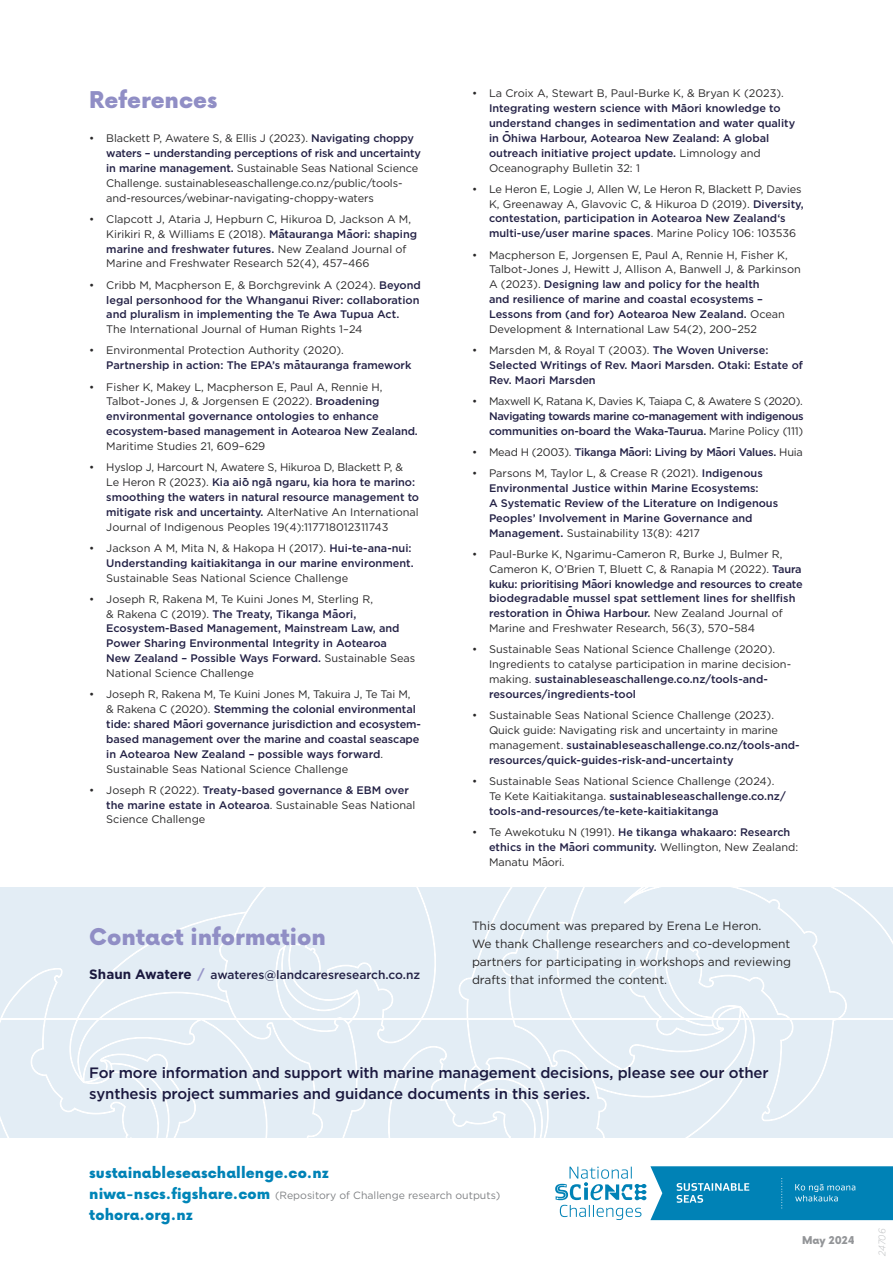
<style>
.page{position:relative;width:893px;height:1263px;background:#fff}
.page>*{position:absolute;margin:0;border:0;box-sizing:border-box;transform-origin:0 0}
.t1{font:900 22.5px "Now";color:#908ec5}
.t2{font:500 15px/21px "Gotham";letter-spacing:-.01em;color:#1b193f}
.t3{font:900 14.55px "Now";letter-spacing:.01em;color:#0082b6}
.t4{font:12px/18px "Gotham";color:#292829}
.t5{font:500 12px "Gotham";color:#232145}
.t6{font:10.95px/14.9px "Gotham";color:#292829}
.t7{font:500 10.95px/14.9px "Gotham";color:#232145}
.t8{font:500 10.95px/14.9px "Gotham";letter-spacing:-.03em;color:#232145}
.t9{font:500 10.95px "Gotham";letter-spacing:-.02em;color:#232145}
.t10{font:10.95px "Gotham";letter-spacing:-.025em;color:#292829}
.t11{font:10.5px "Gotham";color:#808285}
.t12{font:900 10.5px "Now";color:#939598}
.t13{font:italic 300 9.6px "Gotham";color:#bcbec0;scale:.92 1}
.s1{font-weight:500;color:#232145}
.s2{font-weight:400;color:#292829}
.s3{font-weight:700;font-size:13.5px;color:#1b193f}
.s4{font-weight:700;font-size:13.5px;color:#9694c8}
.s5{font-family:"Now";font-weight:900;font-size:14.55px;color:#0086b8}
</style>
<div class="page">
<svg style="left:555px;top:1166px;width:338px;height:54px"></svg>
<div style="left:0;top:887px;width:893px;height:251px;background:#e3edf5"></div>
<h1 class="t1" style="left:89px;top:84px;width:129px">References</h1>
<p class="t6" style="left:106px;top:131px;width:316px;text-indent:-17px">• Blackett P, Awatere S, &amp; Ellis J (2023). <span class="s1">Navigating choppy waters – understanding perceptions of risk and uncertainty in marine management.</span> Sustainable Seas National Science Challenge. sustainableseaschallenge.co.nz/public/tools&shy;and-resources/webinar-navigating-choppy-waters</p>
<p class="t6" style="left:106px;top:211px;width:312px;text-indent:-17px">• Clapcott J, Ataria J, Hepburn C, Hikuroa D, Jackson A M, Kirikiri R, &amp; Williams E (2018). <span class="s1">Ma</span><sup>-</sup><span class="s1">tauranga Ma</span><sup>-</sup><span class="s1">ori: shaping marine and freshwater futures.</span> New Zealand Journal of Marine and Freshwater Research 52(4), 457–466</p>
<p class="t7" style="left:106px;top:277px;width:316px;text-indent:-17px"><span class="s2">• Cribb M, Macpherson E, &amp; Borchgrevink A (2024).</span> Beyond legal personhood for the Whanganui River: collaboration and pluralism in implementing the Te Awa Tupua Act.</p>
<p class="t6" style="left:106px;top:322px;width:258px">The International Journal of Human Rights 1–24</p>
<p class="t6" style="left:89px;top:343px;width:256px">• Environmental Protection Authority (2020).</p>
<p class="t7" style="left:106px;top:358px;width:307px">Partnership in action: The EPA’s matauranga framework</p>
<p class="t7" style="left:295px;top:353px;width:6px">-</p>
<p class="t7" style="left:106px;top:379px;width:313px;text-indent:-17px"><span class="s2">• Fisher K, Makey L, Macpherson E, Paul A, Rennie H, Talbot-Jones J, &amp; Jorgensen E (2022).</span> Broadening environmental governance ontologies to enhance ecosystem-based management in Aotearoa New Zealand.</p>
<p class="t6" style="left:106px;top:438px;width:161px">Maritime Studies 21, 609–629</p>
<p class="t6" style="left:106px;top:460px;width:314px;text-indent:-17px">• Hyslop J, Harcourt N, Awatere S, Hikuroa D, Blackett P, &amp;<br>Le Heron R (2023). <span class="s1">Kia aio</span><sup>-</sup> <span class="s1">nga</span><sup>-</sup> <span class="s1">ngaru, kia hora te marino: smoothing the waters in natural resource management to mitigate risk and uncertainty.</span> AlterNative An International Journal of Indigenous Peoples 19(4):117718012311743</p>
<p class="t7" style="left:89px;top:540px;width:326px;text-align:right"><span class="s2">• Jackson A M, Mita N, &amp; Hakopa H (2017).</span> Hui-te-ana-nui:<br>Understanding kaitiakitanga in our marine environment.</p>
<p class="t6" style="left:106px;top:570px;width:244px">Sustainable Seas National Science Challenge</p>
<p class="t7" style="left:106px;top:591px;width:311px;text-indent:-17px"><span class="s2">• Joseph R, Rakena M, Te Kuini Jones M, Sterling R,<br>&amp; Rakena C (2019).</span> The Treaty, Tikanga Ma-ori, Ecosystem-Based Management, Mainstream Law, and Power Sharing Environmental Integrity in Aotearoa<br>New Zealand – Possible Ways Forward. <span class="s2">Sustainable Seas National Science Challenge</span></p>
<p class="t7" style="left:106px;top:687px;width:316px;text-indent:-17px"><span class="s2">• Joseph R, Rakena M, Te Kuini Jones M, Takuira J, Te Tai M,<br>&amp; Rakena C (2020).</span> Stemming the colonial environmental tide: shared Ma-ori governance jurisdiction and ecosystem&shy;based management over the marine and coastal seascape in Aotearoa New Zealand – possible ways forward<span class="s2">.<br>Sustainable Seas National Science Challenge</span></p>
<p class="t6" style="left:106px;top:782px;width:311px;text-indent:-17px">• Joseph R (2022). <span class="s1">Treaty-based governance &amp; EBM over the marine estate in Aotearoa</span>. Sustainable Seas National<br>Science Challenge</p>
<h1 class="t1" style="left:89px;top:921px;width:238px">Contact information</h1>
<p class="t5" style="left:89px;top:967px;width:332px"><span class="s3">Shaun Awatere</span> <span class="s4">/</span> awateres@landcaresresearch.co.nz</p>
<p class="t6" style="left:472px;top:86px;width:313px">• La Croix A, Stewart B, Paul-Burke K, &amp; Bryan K (2023).</p>
<p class="t7" style="left:489px;top:101px;width:308px">Integrating western science with Ma-ori knowledge to understand changes in sedimentation and water quality in Ohiwa Harbour, Aotearoa New Zealand: A global</p>
<p class="t7" style="left:489px;top:120px;width:273px;line-height:21.9px;text-indent:16px">-<br>outreach initiative project update. <span class="s2">Limnology and</span></p>
<p class="t6" style="left:489px;top:160px;width:152px">Oceanography Bulletin 32: 1</p>
<p class="t6" style="left:489px;top:181px;width:316px;text-indent:-17px">• Le Heron E, Logie J, Allen W, Le Heron R, Blackett P, Davies K, Greenaway A, Glavovic C, &amp; Hikuroa D (2019). <span class="s1">Diversity, contestation, participation in Aotearoa New Zealand‘s multi-use/user marine spaces</span>. Marine Policy 106: 103536</p>
<p class="t6" style="left:489px;top:247px;width:313px;text-indent:-17px">• Macpherson E, Jorgensen E, Paul A, Rennie H, Fisher K, Talbot-Jones J, Hewitt J, Allison A, Banwell J, &amp; Parkinson A (2023). <span class="s1">Designing law and policy for the health<br>and resilience of marine and coastal ecosystems – Lessons from (and for) Aotearoa New Zealand.</span> Ocean Development &amp; International Law 54(2), 200–252</p>
<p class="t7" style="left:489px;top:343px;width:315px;text-indent:-17px"><span class="s2">• Marsden M, &amp; Royal T (2003).</span> The Woven Universe:<br>Selected Writings of Rev. Maori Marsden. Otaki: Estate of<br>Rev. Maori Marsden</p>
<p class="t10" style="left:472px;top:395px;width:332px">• Maxwell K, Ratana K, Davies K, Taiapa C, &amp; Awatere S (2020).</p>
<p class="t8" style="left:489px;top:408px;width:316px">Navigating towards marine co-management with indigenous communities on-board the Waka-Taurua. <span class="s2">Marine Policy (111)</span></p>
<p class="t9" style="left:472px;top:445px;width:332px"><span class="s2">• Mead H (2003).</span> Tikanga Maori: Living by Ma-ori Values. <span class="s2">Huia</span></p>
<p class="t7" style="left:629px;top:439px;width:6px">-</p>
<p class="t7" style="left:489px;top:466px;width:291px;text-indent:-17px"><span class="s2">• Parsons M, Taylor L, &amp; Crease R (2021).</span> Indigenous Environmental Justice within Marine Ecosystems:<br>A Systematic Review of the Literature on Indigenous Peoples’ Involvement in Marine Governance and Management. <span class="s2">Sustainability 13(8): 4217</span></p>
<p class="t6" style="left:489px;top:546px;width:315px;text-indent:-17px">• Paul-Burke K, Ngarimu-Cameron R, Burke J, Bulmer R,<br>Cameron K, O’Brien T, Bluett C, &amp; Ranapia M (2022). <span class="s1">Taura kuku: prioritising Maori knowledge and resources to create</span></p>
<p class="t7" style="left:489px;top:569px;width:308px;line-height:19.8px;text-indent:103px">-<br>biodegradable mussel spat settlement lines for shellfish</p>
<p class="t7" style="left:489px;top:606px;width:295px">restoration in Ohiwa Harbour. <span class="s2">New Zealand Journal of</span></p>
<p class="t7" style="left:568px;top:599px;width:6px">-</p>
<p class="t6" style="left:489px;top:620px;width:268px">Marine and Freshwater Research, 56(3), 570–584</p>
<p class="t6" style="left:489px;top:642px;width:304px;text-indent:-17px">• Sustainable Seas National Science Challenge (2020).<br>Ingredients to catalyse participation in marine decision&shy;making. <span class="s1">sustainableseaschallenge.co.nz/tools-and&shy;resources/ingredients-tool</span></p>
<p class="t6" style="left:489px;top:707px;width:312px;text-indent:-17px">• Sustainable Seas National Science Challenge (2023).<br>Quick guide: Navigating risk and uncertainty in marine management. <span class="s1">sustainableseaschallenge.co.nz/tools-and&shy;resources/quick-guides-risk-and-uncertainty</span></p>
<p class="t7" style="left:489px;top:773px;width:298px;text-indent:-17px"><span class="s2">• Sustainable Seas National Science Challenge (2024).<br>Te Kete Kaitiakitanga.</span> sustainableseaschallenge.co.nz/ tools-and-resources/te-kete-kaitiakitanga</p>
<p class="t7" style="left:489px;top:824px;width:311px;text-indent:-17px"><span class="s2">• Te Awekotuku N (1991).</span> He tikanga whakaaro: Research ethics in the Maori community. <span class="s2">Wellington, New Zealand:</span></p>
<p class="t7" style="left:570px;top:834px;width:6px">-</p>
<p class="t6" style="left:489px;top:854px;width:77px">Manatu Ma-ori.</p>
<p class="t4" style="left:472px;top:916px;width:321px">This document was prepared by Erena Le Heron.<br>We thank Challenge researchers and co-development partners for participating in workshops and reviewing drafts that informed the content.</p>
<h2 class="t2" style="left:89px;top:1062px;width:681px">For more information and support with marine management decisions, please see our other synthesis project summaries and guidance documents in this series.</h2>
<h3 class="t3" style="left:89px;top:1162px;width:241px">sustainableseaschallenge.co.nz</h3>
<p class="t11" style="left:89px;top:1190px;width:412px"><span class="s5">niwa-nscs.figshare.com</span> (Repository of Challenge research outputs)</p>
<h3 class="t3" style="left:89px;top:1204px;width:105px">tohora.org.nz</h3>
<p class="t12" style="left:802px;top:1233px;width:54px">May 2024</p>
<p class="t13" style="left:876px;top:1256px;width:31px;rotate:-90deg">24706</p>
</div>
